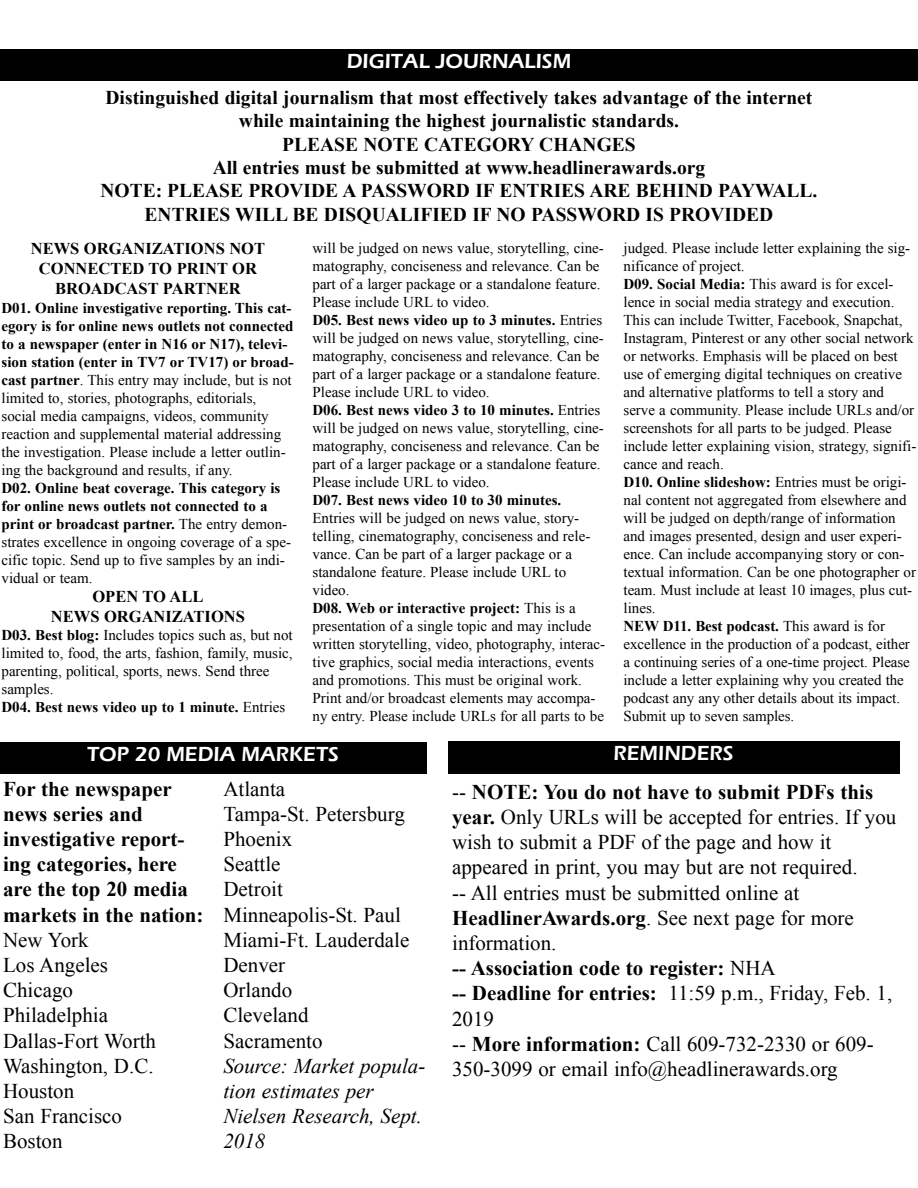
<style>
.page{position:relative;width:918px;height:1188px;background:#fff}
.page>*{position:absolute;margin:0;border:0;box-sizing:border-box;transform-origin:0 0}
.t1{font:21px/25.2px "Times New Roman";color:#000}
.t2{font:700 21px/25.2px "Times New Roman";color:#000}
.t3{font:600 21px "Eras ITC";color:#fff}
.t4{font:700 19.5px/23.4px "Times New Roman";color:#000;text-align:center}
.t5{font:700 16.5px/19.8px "Times New Roman";color:#000;text-align:center}
.t6{font:15px/18px "Times New Roman";color:#000}
.s1{font-weight:700}
.s2{font-weight:400}
.s3{font-style:italic}
</style>
<div class="page">
<div style="left:0;top:50px;width:918px;height:31px;background:#000"></div>
<div style="left:0;top:742px;width:426px;height:32px;background:#000"></div>
<div style="left:448px;top:741px;width:451px;height:33px;background:#000"></div>
<p class="t3" style="left:347px;top:49px;width:226px">DIGITAL JOURNALISM</p>
<p class="t4" style="left:101px;top:86px;width:718px">Distinguished digital journalism that most effectively takes advantage of the internet while maintaining the highest journalistic standards.<br>PLEASE NOTE CATEGORY CHANGES<br>All entries must be submitted at www.headlinerawards.org<br>NOTE: PLEASE PROVIDE A PASSWORD IF ENTRIES ARE BEHIND PAYWALL.<br>ENTRIES WILL BE DISQUALIFIED IF NO PASSWORD IS PROVIDED</p>
<p class="t5" style="left:31px;top:239px;width:236px">NEWS ORGANIZATIONS NOT<br>CONNECTED TO PRINT OR<br>BROADCAST PARTNER</p>
<p class="t6" style="left:2px;top:299px;width:294px"><span class="s1">D01. Online investigative reporting. This cat&shy;egory is for online news outlets not connected to a newspaper (enter in N16 or N17), televi&shy;sion station (enter in TV7 or TV17) or broad&shy;cast partner</span>. This entry may include, but is not limited to, stories, photographs, editorials, social media campaigns, videos, community reaction and supplemental material addressing the investigation. Please include a letter outlin&shy;ing the background and results, if any.<br><span class="s1">D02. Online beat coverage. This category is for online news outlets not connected to a print or broadcast partner.</span> The entry demon&shy;strates excellence in ongoing coverage of a spe&shy;cific topic. Send up to five samples by an indi&shy;vidual or team.</p>
<p class="t5" style="left:51px;top:586px;width:196px">OPEN TO ALL<br>NEWS ORGANIZATIONS</p>
<p class="t6" style="left:2px;top:626px;width:293px"><span class="s1">D03. Best blog:</span> Includes topics such as, but not limited to, food, the arts, fashion, family, music, parenting, political, sports, news. Send three samples.<br><span class="s1">D04. Best news video up to 1 minute.</span> Entries</p>
<p class="t6" style="left:313px;top:239px;width:294px">will be judged on news value, storytelling, cine&shy;matography, conciseness and relevance. Can be part of a larger package or a standalone feature.<br>Please include URL to video.<br><span class="s1">D05. Best news video up to 3 minutes.</span> Entries will be judged on news value, storytelling, cine&shy;matography, conciseness and relevance. Can be part of a larger package or a standalone feature.<br>Please include URL to video.<br><span class="s1">D06. Best news video 3 to 10 minutes.</span> Entries will be judged on news value, storytelling, cine&shy;matography, conciseness and relevance. Can be part of a larger package or a standalone feature.<br>Please include URL to video.<br><span class="s1">D07. Best news video 10 to 30 minutes.<br></span>Entries will be judged on news value, story&shy;telling, cinematography, conciseness and rele&shy;vance. Can be part of a larger package or a standalone feature. Please include URL to video.<br><span class="s1">D08. Web or interactive project:</span> This is a presentation of a single topic and may include written storytelling, video, photography, interac&shy;tive graphics, social media interactions, events and promotions. This must be original work.<br>Print and/or broadcast elements may accompa&shy;ny entry. Please include URLs for all parts to be</p>
<p class="t6" style="left:624px;top:239px;width:294px">judged. Please include letter explaining the sig&shy;nificance of project.<br><span class="s1">D09. Social Media:</span> This award is for excel&shy;lence in social media strategy and execution.<br>This can include Twitter, Facebook, Snapchat, Instagram, Pinterest or any other social network or networks. Emphasis will be placed on best use of emerging digital techniques on creative and alternative platforms to tell a story and serve a community. Please include URLs and/or screenshots for all parts to be judged. Please include letter explaining vision, strategy, signifi&shy;cance and reach.<br><span class="s1">D10. Online slideshow:</span> Entries must be origi&shy;nal content not aggregated from elsewhere and will be judged on depth/range of information and images presented, design and user experi&shy;ence. Can include accompanying story or con&shy;textual information. Can be one photographer or team. Must include at least 10 images, plus cut&shy;lines.<br><span class="s1">NEW D11. Best podcast.</span> This award is for excellence in the production of a podcast, either a continuing series of a one-time project. Please include a letter explaining why you created the podcast any any other details about its impact.<br>Submit up to seven samples.</p>
<p class="t3" style="left:87px;top:742px;width:253px">TOP 20 MEDIA MARKETS</p>
<p class="t3" style="left:614px;top:741px;width:122px">REMINDERS</p>
<p class="t2" style="left:3px;top:776px;width:202px">For the newspaper news series and investigative report&shy;ing categories, here are the top 20 media markets in the nation:<br><span class="s2">New York<br>Los Angeles<br>Chicago<br>Philadelphia<br>Dallas-Fort Worth<br>Washington, D.C.<br>Houston<br>San Francisco<br>Boston</span></p>
<p class="t1" style="left:223px;top:776px;width:204px">Atlanta<br>Tampa-St. Petersburg<br>Phoenix<br>Seattle<br>Detroit<br>Minneapolis-St. Paul<br>Miami-Ft. Lauderdale<br>Denver<br>Orlando<br>Cleveland<br>Sacramento<br><span class="s3">Source: Market popula&shy;tion estimates per<br>Nielsen Research, Sept.<br>2018</span></p>
<p class="t1" style="left:452px;top:779px;width:446px">-- <span class="s1">NOTE: You do not have to submit PDFs this year.</span> Only URLs will be accepted for entries. If you wish to submit a PDF of the page and how it appeared in print, you may but are not required.<br>-- All entries must be submitted online at <span class="s1">HeadlinerAwards.org</span>. See next page for more information.<br><span class="s1">-- Association code to register:</span> NHA<br><span class="s1">-- Deadline for entries:</span> 11:59 p.m., Friday, Feb. 1, 2019<br>-- <span class="s1">More information:</span> Call 609-732-2330 or 609- 350-3099 or email info@headlinerawards.org</p>
</div>
